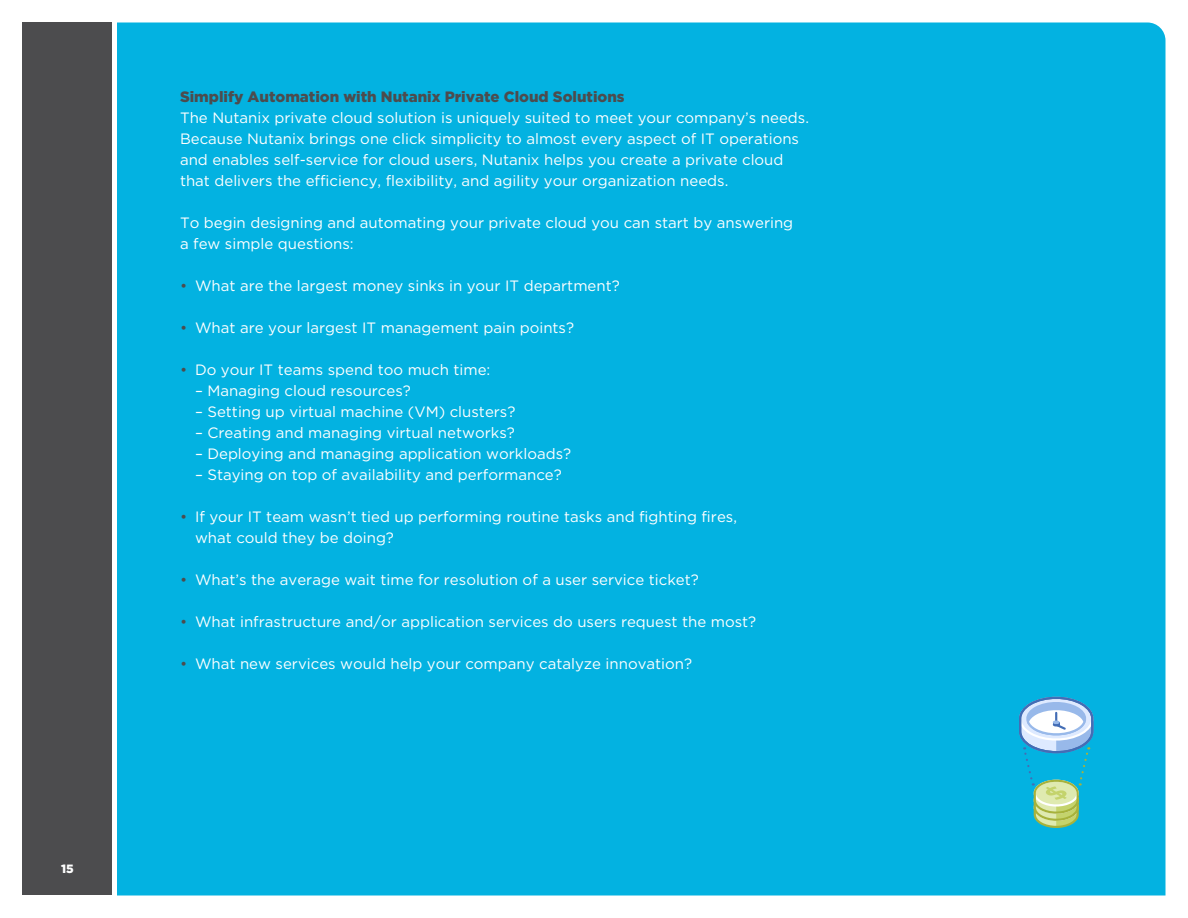
<style>
.page{position:relative;width:1188px;height:918px;background:#fff}
.page>*{position:absolute;margin:0;border:0;box-sizing:border-box;transform-origin:0 0}
.t1{font:15px/21px "Gotham";color:#fff}
.t2{font:900 15px "Gotham";color:#4c4c4e}
.t3{font:900 12px "Gotham";color:#fff}
.s1{color:#4c4c4e}
</style>
<div class="page">
<div style="left:117px;top:22px;width:1049px;height:874px;background:#03b2e1"></div>
<div style="left:22px;top:22px;width:90px;height:874px;background:#4c4c4e"></div>
<svg style="left:1014px;top:697px;width:82px;height:131px;background:#64c1d4"></svg>
<p class="t3" style="left:61px;top:860px;width:14px">15</p>
<p class="t2" style="left:180px;top:86px;width:446px">Simplify Automation with Nutanix Private Cloud Solutions</p>
<p class="t1" style="left:180px;top:107px;width:631px">The Nutanix private cloud solution is uniquely suited to meet your company’s needs.<br>Because Nutanix brings one click simplicity to almost every aspect of IT operations and enables self-service for cloud users, Nutanix helps you create a private cloud that delivers the efficiency, flexibility, and agility your organization needs.</p>
<p class="t1" style="left:180px;top:212px;width:615px">To begin designing and automating your private cloud you can start by answering a few simple questions:</p>
<p class="t1" style="left:180px;top:275px;width:441px"><span class="s1">•</span> What are the largest money sinks in your IT department?</p>
<p class="t1" style="left:180px;top:317px;width:396px"><span class="s1">•</span> What are your largest IT management pain points?</p>
<p class="t1" style="left:180px;top:359px;width:312px"><span class="s1">•</span> Do your IT teams spend too much time:</p>
<p class="t1" style="left:195px;top:380px;width:217px">– Managing cloud resources?</p>
<p class="t1" style="left:195px;top:401px;width:322px">– Setting up virtual machine (VM) clusters?</p>
<p class="t1" style="left:195px;top:422px;width:321px">– Creating and managing virtual networks?</p>
<p class="t1" style="left:195px;top:443px;width:378px">– Deploying and managing application workloads?</p>
<p class="t1" style="left:195px;top:464px;width:368px">– Staying on top of availability and performance?</p>
<p class="t1" style="left:195px;top:506px;width:544px;text-indent:-15px"><span class="s1">•</span> If your IT team wasn’t tied up performing routine tasks and fighting fires, what could they be doing?</p>
<p class="t1" style="left:180px;top:569px;width:520px"><span class="s1">•</span> What’s the average wait time for resolution of a user service ticket?</p>
<p class="t1" style="left:180px;top:611px;width:578px"><span class="s1">•</span> What infrastructure and/or application services do users request the most?</p>
<p class="t1" style="left:180px;top:653px;width:514px"><span class="s1">•</span> What new services would help your company catalyze innovation?</p>
</div>
